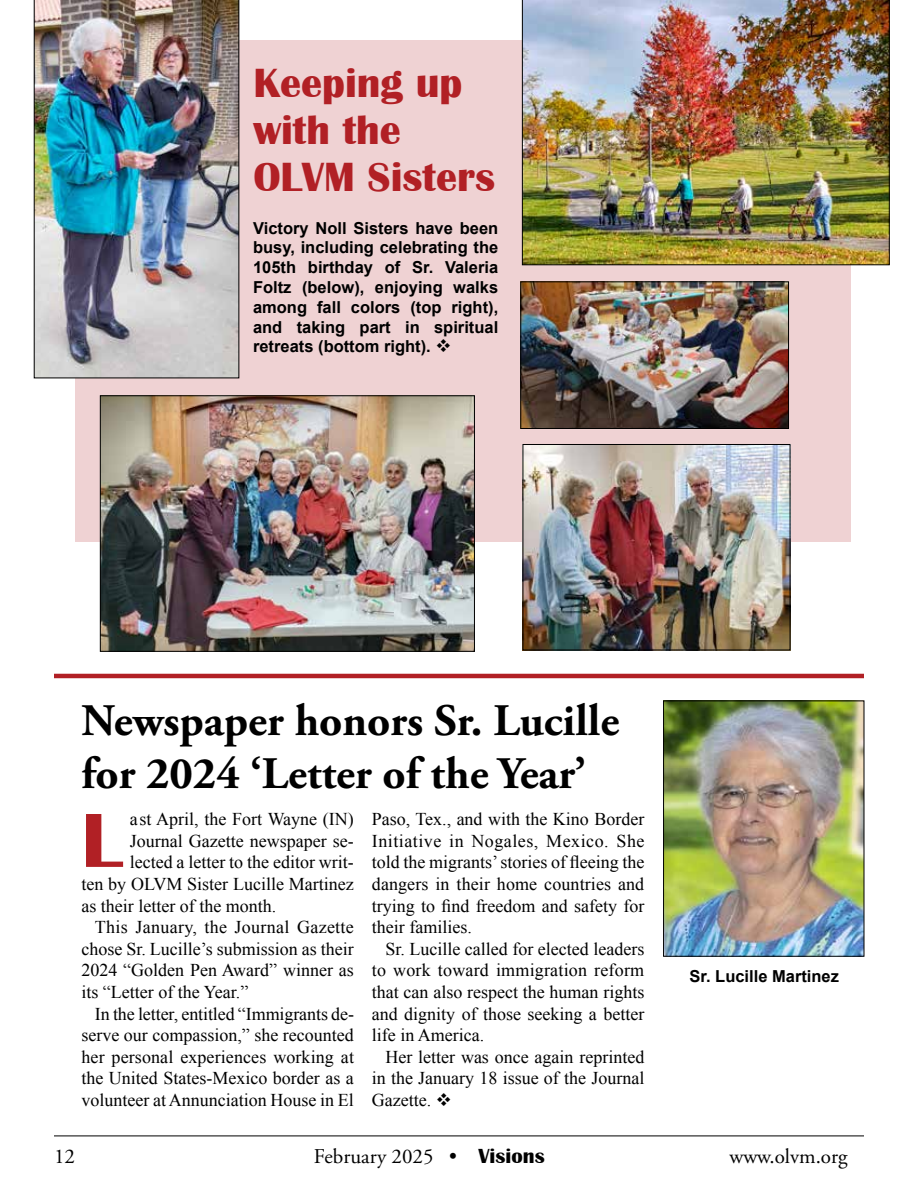
<style>
.page{position:relative;width:918px;height:1188px;background:#fff}
.page>*{position:absolute;margin:0;border:0;box-sizing:border-box;transform-origin:0 0}
.t1{font:700 79.35px "Britannic";color:#b12025}
.t2{font:700 45px/52.5px "Adobe Garamond Pro";color:#000}
.t3{font:700 42px/47.2px "Britannic";color:#b12025}
.t4{font:21px "Adobe Garamond Pro";color:#000}
.t5{font:18px/21.6px "Times New Roman";color:#000;text-align:justify}
.t6{font:18px "Times New Roman";letter-spacing:.02em;color:#000}
.t7{font:700 16.5px/19.8px "Arial";color:#000;text-align:justify}
.s1{font-family:"Britannic";font-weight:700}
</style>
<div class="page">
<hr style="left:54px;top:1136px;width:810px;height:1px;background:#000">
<div style="left:75px;top:40px;width:775px;height:502px;background:#efd2d3"></div>
<img style="left:665px;top:703px;width:197px;height:252px">
<div style="left:663px;top:701px;width:201px;height:256px;border:1px solid #000"></div>
<hr style="left:54px;top:674px;width:810px;height:4px;background:#b12025">
<img style="left:34px;top:0;width:205px;height:378px">
<img style="left:525px;top:446px;width:263px;height:202px">
<div style="left:523px;top:444px;width:267px;height:206px;border:1px solid #000"></div>
<img style="left:522px;top:283px;width:265px;height:144px">
<div style="left:520px;top:281px;width:269px;height:148px;border:1px solid #000"></div>
<img style="left:102px;top:397px;width:371px;height:253px">
<div style="left:100px;top:395px;width:375px;height:257px;border:1px solid #000"></div>
<img style="left:522px;top:0;width:368px;height:265px">
<h3 class="t3" style="left:253px;top:59px;width:243px">Keeping up with the<br>OLVM Sisters</h3>
<p class="t7" style="left:253px;top:218px;width:247px">Victory Noll Sisters have been busy, including celebrating the 105th birthday of Sr. Valeria Foltz (below), enjoying walks among fall colors (top right), and taking part in spiritual retreats (bottom right). ❖</p>
<h2 class="t2" style="left:81px;top:696px;width:539px">Newspaper honors Sr. Lucille for 2024 ‘Letter of the Year’</h2>
<h1 class="t1" style="left:81px;top:796px;width:42px">L</h1>
<p class="t5" style="left:130px;top:808px;width:226px">ast April, the Fort Wayne (IN)</p>
<p class="t5" style="left:130px;top:830px;width:226px">Journal Gazette newspaper se-</p>
<p class="t5" style="left:130px;top:851px;width:226px">lected a letter to the editor writ-</p>
<p class="t5" style="left:81px;top:873px;width:274px">ten by OLVM Sister Lucille Martinez</p>
<p class="t5" style="left:81px;top:895px;width:196px">as their letter of the month.</p>
<p class="t6" style="left:95px;top:915px;width:261px">This January, the Journal Gazette</p>
<p class="t5" style="left:81px;top:938px;width:274px">chose Sr. Lucille’s submission as their</p>
<p class="t5" style="left:81px;top:959px;width:274px">2024 “Golden Pen Award” winner as</p>
<p class="t5" style="left:81px;top:981px;width:168px">its “Letter of the Year.”</p>
<p class="t5" style="left:95px;top:1003px;width:261px">In the letter, entitled “Immigrants de-</p>
<p class="t5" style="left:81px;top:1024px;width:274px">serve our compassion,” she recounted</p>
<p class="t5" style="left:81px;top:1046px;width:274px">her personal experiences working at</p>
<p class="t5" style="left:81px;top:1067px;width:274px">the United States-Mexico border as a</p>
<p class="t5" style="left:81px;top:1089px;width:274px">volunteer at Annunciation House in El</p>
<p class="t5" style="left:372px;top:808px;width:274px">Paso, Tex., and with the Kino Border Initiative in Nogales, Mexico. She told the migrants’ stories of fleeing the dangers in their home countries and trying to find freedom and safety for their families.</p>
<p class="t5" style="left:372px;top:938px;width:274px;text-indent:14px">Sr. Lucille called for elected leaders to work toward immigration reform that can also respect the human rights and dignity of those seeking a better life in America.</p>
<p class="t5" style="left:372px;top:1046px;width:274px;text-indent:14px">Her letter was once again reprinted in the January 18 issue of the Journal Gazette. ❖</p>
<p class="t7" style="left:690px;top:967px;width:151px">Sr. Lucille Martinez</p>
<p class="t4" style="left:54px;top:1143px;width:22px">12</p>
<p class="t4" style="left:314px;top:1143px;width:232px">February 2025 <span class="s1">• Visions</span></p>
<p class="t4" style="left:729px;top:1143px;width:120px">www.olvm.org</p>
</div>
